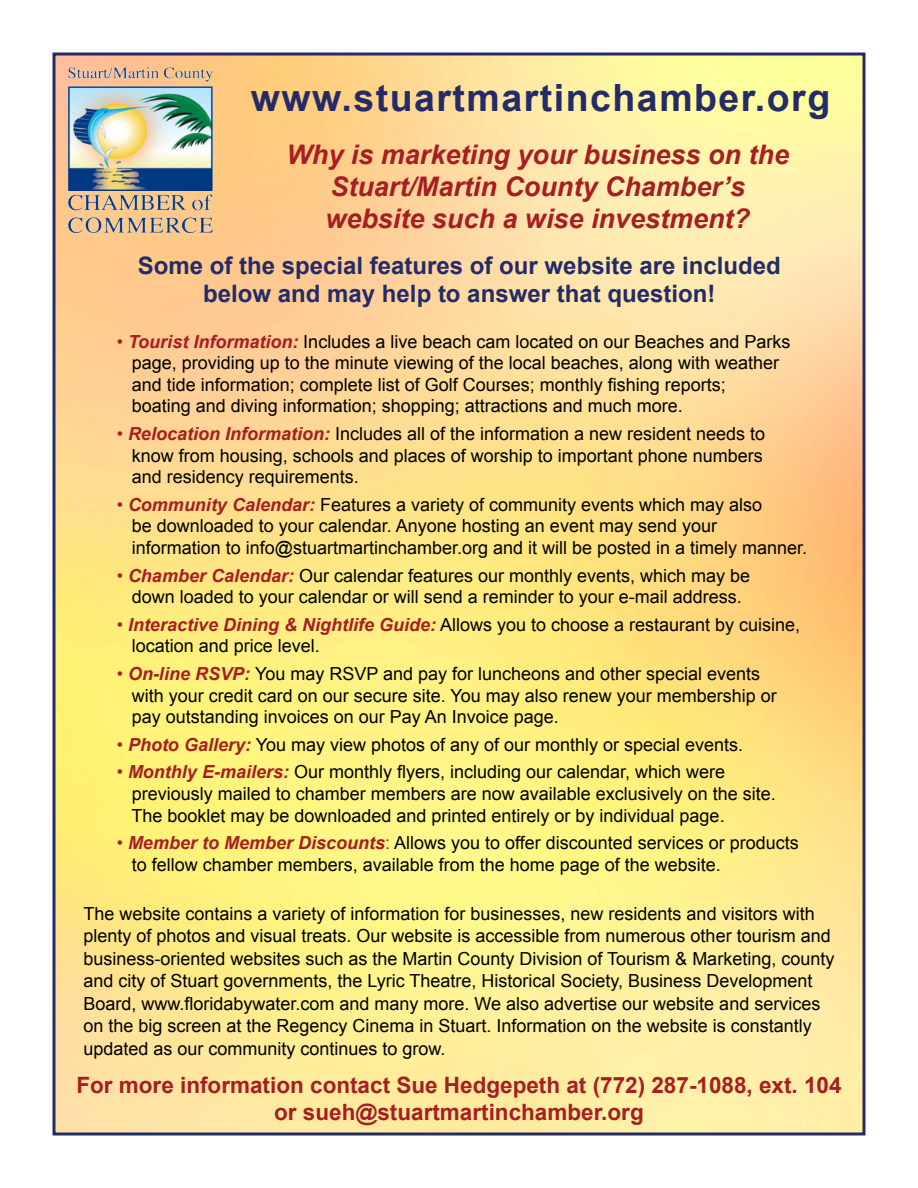
<style>
.page{position:relative;width:918px;height:1188px;background:#fff}
.page>*{position:absolute;margin:0;border:0;box-sizing:border-box;transform-origin:0 0}
.t1{font:700 37.5px "Arial";letter-spacing:.04em;color:#242b67}
.t2{font:italic 700 27px/32.4px "Arial";color:#a71e22;text-align:center}
.t3{font:700 24px/28.8px "Arial";color:#242b67;text-align:center}
.t4{font:700 22.5px/27px "Arial";color:#a71e22;text-align:center}
.t5{font:18px/21.6px "Arial";color:#000}
.s1{color:#a71e22}
.s2{font-weight:700;font-style:italic;color:#a71e22}
</style>
<div class="page">
<img style="left:65px;top:65px;width:151px;height:170px">
<h1 class="t1" style="left:251px;top:84px;width:581px">www.stuartmartinchamber.org</h1>
<h2 class="t2" style="left:286px;top:140px;width:504px">Why is marketing your business on the<br>Stuart/Martin County Chamber’s website such a wise investment?</h2>
<h3 class="t3" style="left:138px;top:253px;width:644px">Some of the special features of our website are included below and may help to answer that question!</h3>
<p class="t5" style="left:132px;top:332px;width:660px;text-indent:-15px"><span class="s1">•</span> <span class="s2">Tourist Information:</span> Includes a live beach cam located on our Beaches and Parks page, providing up to the minute viewing of the local beaches, along with weather and tide information; complete list of Golf Courses; monthly fishing reports;<br>boating and diving information; shopping; attractions and much more.</p>
<p class="t5" style="left:132px;top:424px;width:635px;text-indent:-15px"><span class="s1">•</span> <span class="s2">Relocation Information:</span> Includes all of the information a new resident needs to know from housing, schools and places of worship to important phone numbers and residency requirements.</p>
<p class="t5" style="left:132px;top:495px;width:677px;text-indent:-15px"><span class="s1">•</span> <span class="s2">Community Calendar:</span> Features a variety of community events which may also<br>be downloaded to your calendar. Anyone hosting an event may send your information to info@stuartmartinchamber.org and it will be posted in a timely manner.</p>
<p class="t5" style="left:117px;top:566px;width:635px;text-align:center"><span class="s1">•</span> <span class="s2">Chamber Calendar:</span> Our calendar features our monthly events, which may be down loaded to your calendar or will send a reminder to your e-mail address.</p>
<p class="t5" style="left:132px;top:615px;width:670px;text-indent:-15px"><span class="s1">•</span> <span class="s2">Interactive Dining &amp; Nightlife Guide:</span> Allows you to choose a restaurant by cuisine, location and price level.</p>
<p class="t5" style="left:132px;top:664px;width:647px;text-indent:-15px"><span class="s1">•</span> <span class="s2">On-line RSVP:</span> You may RSVP and pay for luncheons and other special events with your credit card on our secure site. You may also renew your membership or pay outstanding invoices on our Pay An Invoice page.</p>
<p class="t5" style="left:117px;top:735px;width:628px"><span class="s1">•</span> <span class="s2">Photo Gallery:</span> You may view photos of any of our monthly or special events.</p>
<p class="t5" style="left:131px;top:761px;width:646px;text-indent:-15px"><span class="s1">•</span> <span class="s2">Monthly E-mailers:</span> Our monthly flyers, including our calendar, which were previously mailed to chamber members are now available exclusively on the site.<br>The booklet may be downloaded and printed entirely or by individual page.</p>
<p class="t5" style="left:132px;top:834px;width:669px;text-indent:-15px"><span class="s1">•</span> <span class="s2">Member to Member Discounts</span><span class="s1">:</span> Allows you to offer discounted services or products to fellow chamber members, available from the home page of the website.</p>
<p class="t5" style="left:83px;top:904px;width:752px;line-height:22.5px">The website contains a variety of information for businesses, new residents and visitors with plenty of photos and visual treats. Our website is accessible from numerous other tourism and business-oriented websites such as the Martin County Division of Tourism &amp; Marketing, county and city of Stuart governments, the Lyric Theatre, Historical Society, Business Development Board, www.floridabywater.com and many more. We also advertise our website and services on the big screen at the Regency Cinema in Stuart. Information on the website is constantly updated as our community continues to grow.</p>
<p class="t4" style="left:76px;top:1073px;width:767px">For more information contact Sue Hedgepeth at (772) 287-1088, ext. 104 or sueh@stuartmartinchamber.org</p>
</div>
